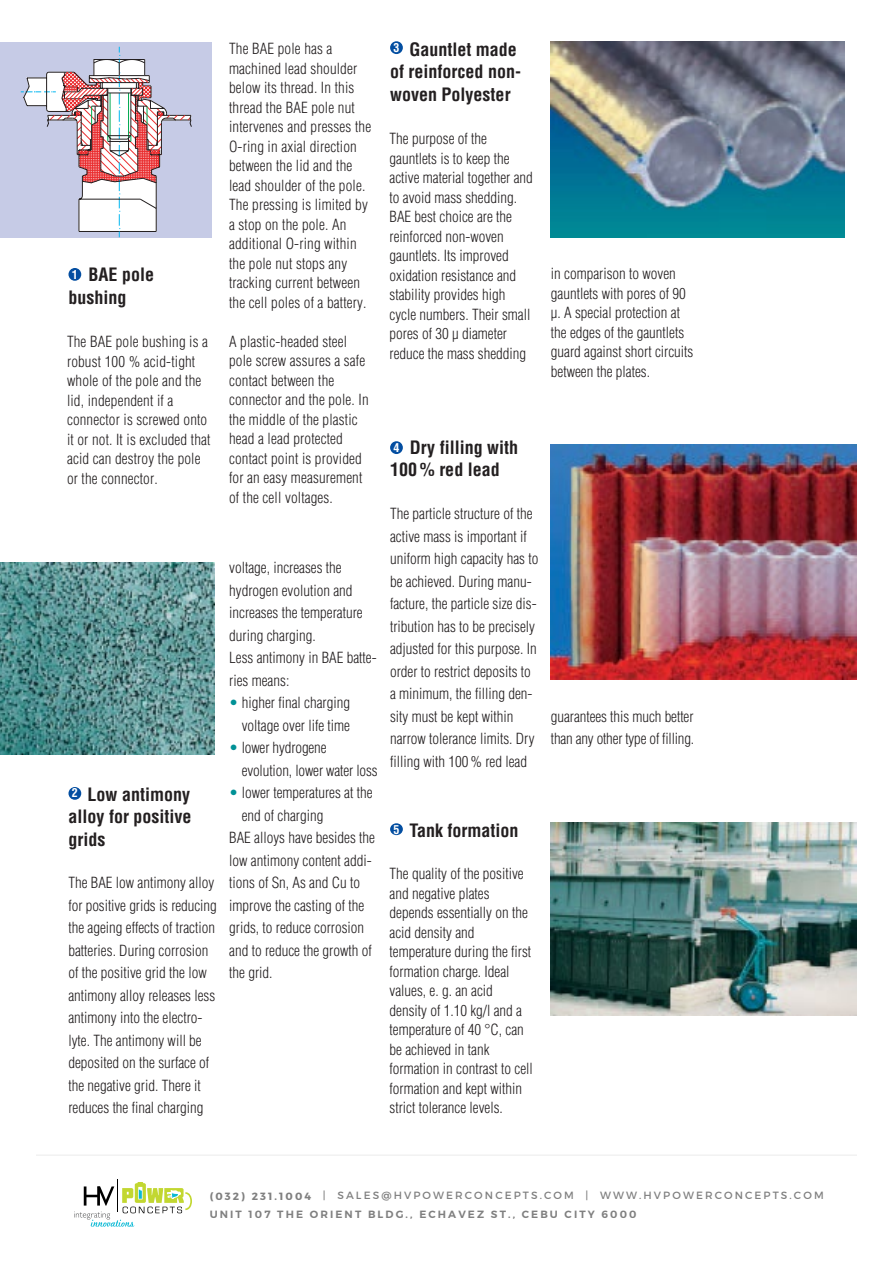
<style>
.page{position:relative;width:893px;height:1262px;background:#fff}
.page>*{position:absolute;margin:0;border:0;box-sizing:border-box;transform-origin:0 0}
.t1{font:700 condensed 18px/22.5px "Helvetica";color:#231f20}
.t2{font:300 condensed 15px/19.5px "Helvetica";color:#231f20}
.t3{font:700 condensed 12px "Helvetica";color:#fff}
.t4{font:10.5px "Montserrat";letter-spacing:.2em;color:#808080}
.t5{font:600 10.5px "Montserrat";letter-spacing:.2em;color:#808080}
.s1{color:#009196}
.s2{font-weight:700}
</style>
<div class="page">
<hr style="left:36px;top:1154px;width:820px;height:1px;background:#f2f2f2">
<div style="left:0;top:42px;width:212px;height:196px;background:#c6cbe6"></div>
<img style="left:0;top:562px;width:214px;height:192px">
<img style="left:550px;top:445px;width:306px;height:234px">
<img style="left:550px;top:822px;width:306px;height:193px">
<svg style="left:21px;top:47px;width:171px;height:190px"></svg>
<img style="left:550px;top:41px;width:294px;height:197px">
<div style="left:68px;top:268px;width:13px;height:13px;background:#034ea1;border-radius:50%"></div>
<div style="left:68px;top:787px;width:13px;height:12px;background:#034ea1;border-radius:50%"></div>
<div style="left:390px;top:41px;width:13px;height:13px;background:#034ea1;border-radius:50%"></div>
<div style="left:390px;top:441px;width:13px;height:13px;background:#034ea1;border-radius:50%"></div>
<div style="left:390px;top:823px;width:13px;height:12px;background:#034ea1;border-radius:50%"></div>
<hr style="left:118px;top:1179px;width:1px;height:33px;background:#000">
<svg style="left:74px;top:1182px;width:118px;height:44px"></svg>
<p class="t1" style="left:68px;top:263px;width:87px;text-indent:20px">BAE pole bushing</p>
<p class="t3" style="left:72px;top:267px;width:7px">1</p>
<p class="t2" style="left:67px;top:332px;width:145px">The BAE pole bushing is a robust 100 % acid-tight whole of the pole and the lid, independent if a connector is screwed onto it or not. It is excluded that acid can destroy the pole or the connector.</p>
<p class="t1" style="left:68px;top:782px;width:124px;text-align:justify;text-indent:19px">Low antimony alloy for positive grids</p>
<p class="t2" style="left:68px;top:871px;width:150px;line-height:22.5px">The BAE low antimony alloy for positive grids is reducing the ageing effects of traction batteries. During corrosion of the positive grid the low antimony alloy releases less antimony into the electro&shy;lyte. The antimony will be deposited on the surface of the negative grid. There it reduces the final charging</p>
<p class="t3" style="left:72px;top:785px;width:7px">2</p>
<p class="t2" style="left:229px;top:39px;width:144px">The BAE pole has a machined lead shoulder below its thread. In this thread the BAE pole nut intervenes and presses the<br>O-ring in axial direction between the lid and the lead shoulder of the pole.<br>The pressing is limited by a stop on the pole. An additional O-ring within the pole nut stops any tracking current between the cell poles of a battery.</p>
<p class="t2" style="left:229px;top:332px;width:141px">A plastic-headed steel pole screw assures a safe contact between the connector and the pole. In the middle of the plastic head a lead protected contact point is provided for an easy measurement of the cell voltages.</p>
<p class="t2" style="left:229px;top:556px;width:149px;line-height:22.5px">voltage, increases the hydrogen evolution and increases the temperature during charging.<br>Less antimony in BAE batte&shy;ries means:</p>
<p class="t2" style="left:229px;top:691px;width:122px;line-height:22.5px;text-align:right"><span class="s1">•</span> higher final charging voltage over life time</p>
<p class="t2" style="left:242px;top:736px;width:138px;line-height:22.5px;text-indent:-12px"><span class="s1">•</span> lower hydrogene evolution, lower water loss</p>
<p class="t2" style="left:229px;top:783px;width:145px"><span class="s1">•</span> lower temperatures at the</p>
<p class="t2" style="left:242px;top:805px;width:83px">end of charging</p>
<p class="t2" style="left:229px;top:828px;width:147px">BAE alloys have besides the</p>
<p class="t2" style="left:229px;top:850px;width:144px">low antimony content addi-</p>
<p class="t2" style="left:229px;top:873px;width:132px">tions of Sn, As and Cu to</p>
<p class="t2" style="left:229px;top:895px;width:136px">improve the casting of the</p>
<p class="t2" style="left:229px;top:918px;width:136px">grids, to reduce corrosion</p>
<p class="t2" style="left:229px;top:940px;width:144px">and to reduce the growth of</p>
<p class="t2" style="left:229px;top:963px;width:45px">the grid.</p>
<p class="t1" style="left:390px;top:38px;width:132px;text-indent:19px">Gauntlet made of reinforced non&shy;woven Polyester</p>
<p class="t2" style="left:389px;top:129px;width:145px">The purpose of the gauntlets is to keep the active material together and to avoid mass shedding.<br>BAE best choice are the reinforced non-woven gauntlets. Its improved oxidation resistance and stability provides high cycle numbers. Their small pores of 30 µ diameter reduce the mass shedding</p>
<p class="t3" style="left:393px;top:40px;width:7px">3</p>
<p class="t1" style="left:390px;top:436px;width:130px;text-indent:20px">Dry filling with<br>100 % red lead</p>
<p class="t2" style="left:390px;top:502px;width:150px;line-height:22.5px">The particle structure of the active mass is important if uniform high capacity has to be achieved. During manu&shy;facture, the particle size dis&shy;tribution has to be precisely adjusted for this purpose. In order to restrict deposits to a minimum, the filling den&shy;sity must be kept within narrow tolerance limits. Dry filling with 100% red lead</p>
<p class="t3" style="left:393px;top:440px;width:7px">4</p>
<p class="t1" style="left:409px;top:819px;width:111px">Tank formation</p>
<p class="t2" style="left:389px;top:863px;width:145px">The quality of the positive and negative plates depends essentially on the acid density and temperature during the first formation charge. Ideal values, e. g. an acid density of 1.10 kg/l and a temperature of 40 °C, can be achieved in tank formation in contrast to cell formation and kept within strict tolerance levels.</p>
<p class="t3" style="left:393px;top:822px;width:7px">5</p>
<p class="t2" style="left:551px;top:264px;width:144px">in comparison to woven gauntlets with pores of 90 µ. A special protection at the edges of the gauntlets guard against short circuits between the plates.</p>
<p class="t2" style="left:551px;top:705px;width:145px;line-height:22.5px">guarantees this much better than any other type of filling.</p>
<p class="t4" style="left:210px;top:1188px;width:615px"><span class="s2">(032) 231.1004</span> | SALES@HVPOWERCONCEPTS.COM | WWW.HVPOWERCONCEPTS.COM</p>
<p class="t5" style="left:210px;top:1207px;width:428px">UNIT 107 THE ORIENT BLDG., ECHAVEZ ST., CEBU CITY 6000</p>
</div>
